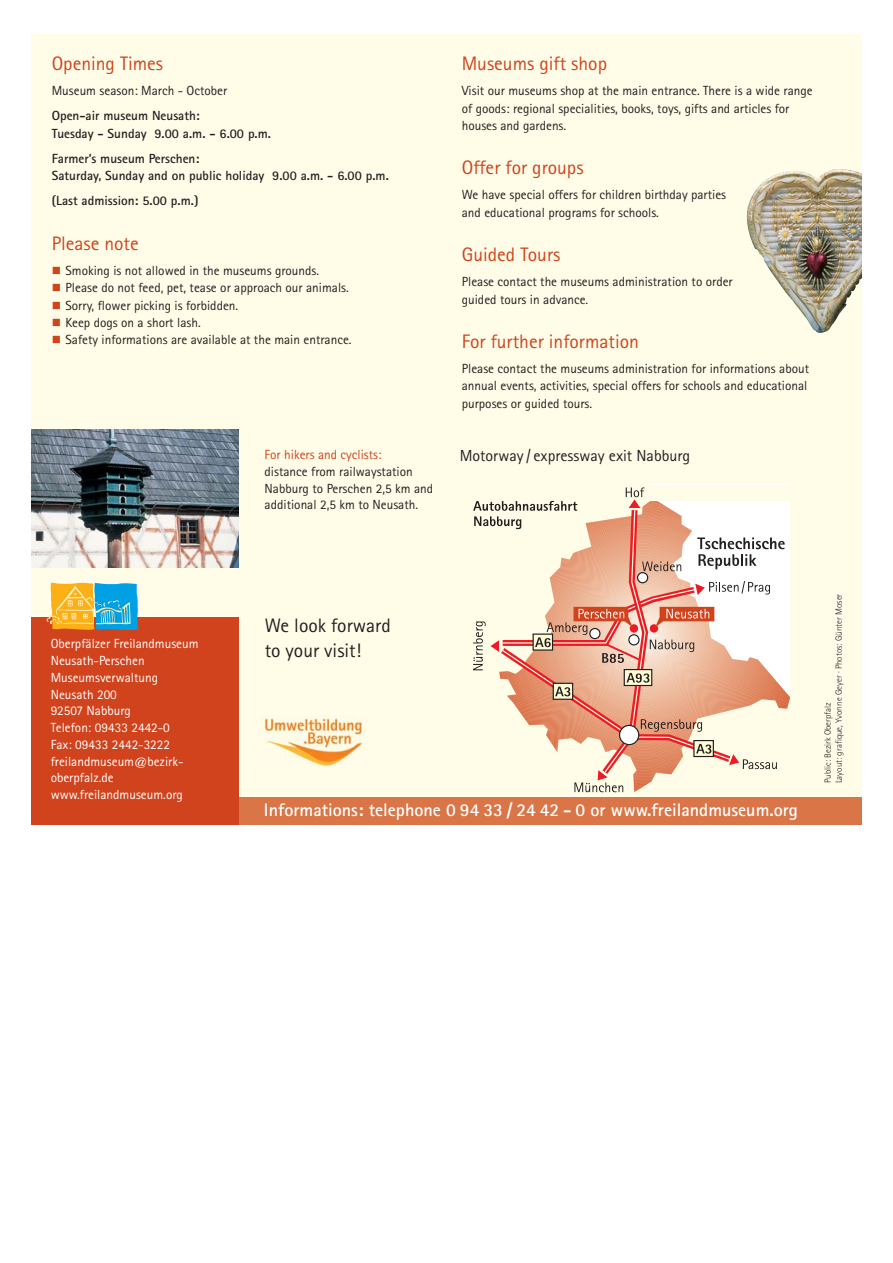
<style>
.page{position:relative;width:893px;height:1263px;background:#fff}
.page>*{position:absolute;margin:0;border:0;box-sizing:border-box;transform-origin:0 0}
.t1{font:19.5px "Rotis Sans Serif";color:#d0431d}
.t2{font:19.5px/25px "Rotis Sans Serif";color:#231f20}
.t3{font:700 18.15px "Rotis Sans Serif";color:#fff}
.t4{font:16.05px "Rotis Sans Serif";color:#231f20}
.t5{font:13.2px/17.4px "Rotis Sans Serif";color:#231f20}
.t6{font:13.2px/16.8px "Rotis Sans Serif";color:#fff}
.t7{font:700 13.2px/17.4px "Rotis Sans Serif";color:#231f20}
.t8{font:13.2px "Rotis Sans Serif";color:#d0431d}
.t9{font:300 9px/10.9px "Rotis Sans Serif";color:#231f20}
.s1{color:#d0431d}
</style>
<div class="page">
<div style="left:31px;top:34px;width:831px;height:791px;background:#fffde8"></div>
<img style="left:746px;top:169px;width:116px;height:164px">
<img style="left:31px;top:430px;width:208px;height:138px">
<svg style="left:473px;top:487px;width:317px;height:305px"></svg>
<div style="left:229px;top:797px;width:633px;height:28px;background:#d97547"></div>
<div style="left:31px;top:617px;width:208px;height:208px;background:#d0431d"></div>
<svg style="left:47px;top:583px;width:91px;height:47px;background:#97b289"></svg>
<img style="left:261px;top:716px;width:104px;height:51px">
<h1 class="t1" style="left:52px;top:57px;width:113px">Opening Times</h1>
<p class="t5" style="left:52px;top:83px;width:177px">Museum season: March - October</p>
<p class="t7" style="left:52px;top:108px;width:221px">Open-air museum Neusath:<br>Tuesday - Sunday 9.00 a.m. - 6.00 p.m.</p>
<p class="t7" style="left:52px;top:151px;width:339px">Farmer’s museum Perschen:<br>Saturday, Sunday and on public holiday 9.00 a.m. - 6.00 p.m.</p>
<p class="t7" style="left:52px;top:194px;width:148px">(Last admission: 5.00 p.m.)</p>
<h1 class="t1" style="left:52px;top:236px;width:89px">Please note</h1>
<p class="t5" style="left:52px;top:263px;width:269px"><span class="s1">■</span> Smoking is not allowed in the museums grounds.</p>
<p class="t5" style="left:52px;top:280px;width:299px"><span class="s1">■</span> Please do not feed, pet, tease or approach our animals.</p>
<p class="t5" style="left:52px;top:298px;width:188px"><span class="s1">■</span> Sorry, flower picking is forbidden.</p>
<p class="t5" style="left:52px;top:315px;width:150px"><span class="s1">■</span> Keep dogs on a short lash.</p>
<p class="t5" style="left:52px;top:333px;width:301px"><span class="s1">■</span> Safety informations are available at the main entrance.</p>
<h1 class="t1" style="left:462px;top:57px;width:147px">Museums gift shop</h1>
<p class="t5" style="left:462px;top:83px;width:352px">Visit our museums shop at the main entrance. There is a wide range of goods: regional specialities, books, toys, gifts and articles for houses and gardens.</p>
<h1 class="t1" style="left:462px;top:161px;width:123px">Offer for groups</h1>
<p class="t5" style="left:462px;top:188px;width:266px">We have special offers for children birthday parties and educational programs for schools.</p>
<h1 class="t1" style="left:462px;top:248px;width:100px">Guided Tours</h1>
<p class="t5" style="left:462px;top:274px;width:273px">Please contact the museums administration to order guided tours in advance.</p>
<h1 class="t1" style="left:462px;top:334px;width:179px">For further information</h1>
<p class="t5" style="left:462px;top:361px;width:349px">Please contact the museums administration for informations about annual events, activities, special offers for schools and educational purposes or guided tours.</p>
<p class="t8" style="left:265px;top:450px;width:118px">For hikers and cyclists:</p>
<p class="t4" style="left:460px;top:450px;width:232px">Motorway / expressway exit Nabburg</p>
<p class="t5" style="left:265px;top:464px;width:170px;line-height:16.8px">distance from railwaystation<br>Nabburg to Perschen 2,5 km and additional 2,5 km to Neusath.</p>
<p class="t6" style="left:51px;top:637px;width:149px">Oberpfälzer Freilandmuseum<br>Neusath-Perschen<br>Museumsverwaltung<br>Neusath 200<br>92507 Nabburg<br>Telefon: 09433 2442-0<br>Fax: 09433 2442-3222 freilandmuseum@bezirk&shy;oberpfalz.de www.freilandmuseum.org</p>
<h1 class="t2" style="left:265px;top:615px;width:128px">We look forward to your visit!</h1>
<h2 class="t3" style="left:264px;top:803px;width:535px">Informations: telephone 0 94 33 / 24 42 - 0 or www.freilandmuseum.org</h2>
<p class="t9" style="left:823px;top:783px;width:191px;rotate:-90deg">Public: Bezirk Oberpfalz<br>Layout: grafique, Yvonne Geyer · Photos: Günter Moser</p>
</div>
